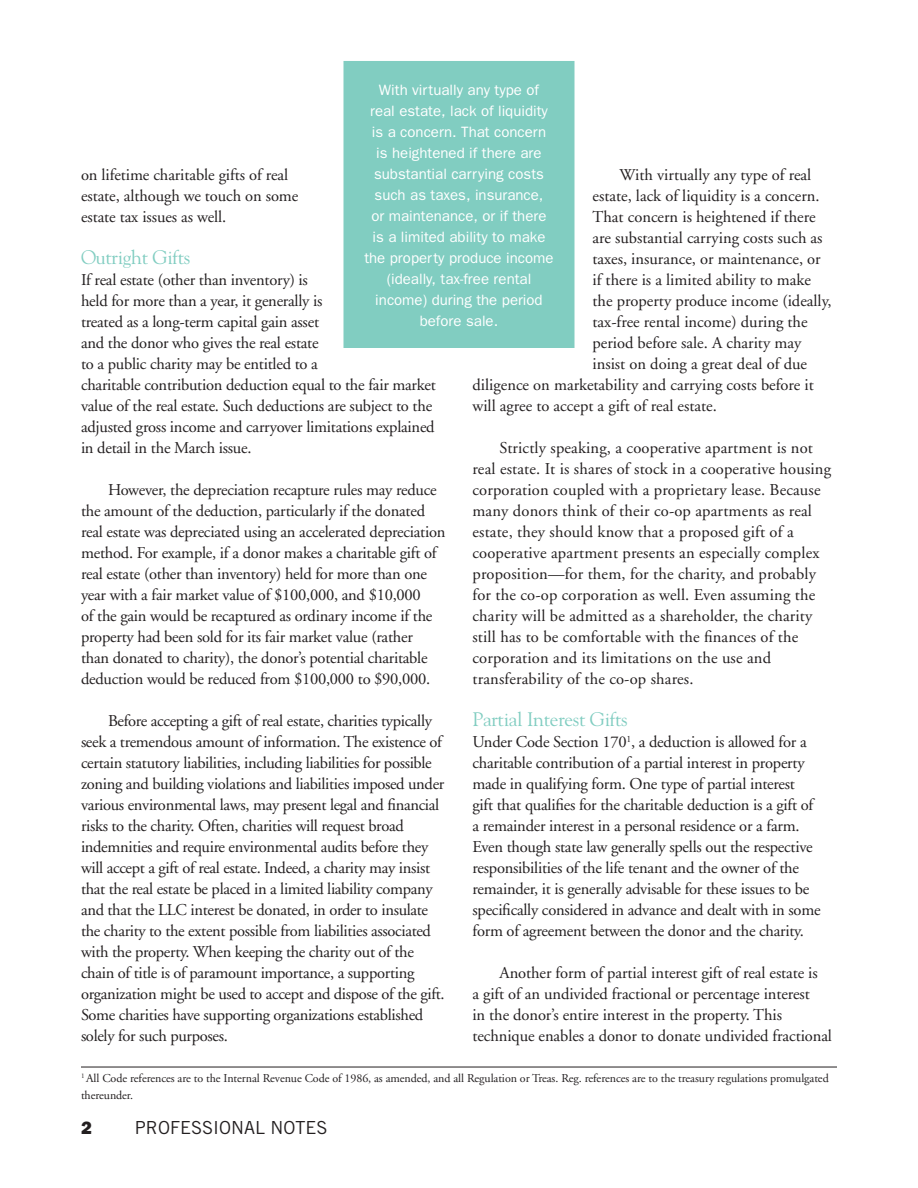
<style>
.page{position:relative;width:918px;height:1188px;background:#fff}
.page>*{position:absolute;margin:0;border:0;box-sizing:border-box;transform-origin:0 0}
.Subhead_big{font:19.5px "Goudy";color:#81cdc1}
.t1{font:18px "Trade Gothic";color:#231f20}
.t2{font:800 18px "Franklin Gothic";color:#231f20}
.text{font:16.5px/21px "Adobe Garamond";letter-spacing:-.015em;color:#231f20}
.text-2{font:16.5px/21px "Adobe Garamond";letter-spacing:.01em;color:#231f20}
.text_with_indent{font:16.5px/21px "Adobe Garamond";letter-spacing:-.005em;color:#231f20}
.box_text{font:15px/21px "Franklin Gothic";color:#fff;text-align:center}
.t3{font:12px/16.5px "Adobe Garamond";letter-spacing:-.005em;color:#231f20}
</style>
<div class="page">
<div style="left:351px;top:68px;width:216px;height:272px;background:#81cdc1"></div>
<div style="left:344px;top:61px;width:230px;height:287px;border:15px solid #81cdc1"></div>
<hr style="left:81px;top:1067px;width:756px;height:1px;background:#231f20">
<p class="box_text" style="left:364px;top:79px;width:191px">With virtually any type of<br>real estate, lack of liquidity is a concern. That concern is heightened if there are substantial carrying costs such as taxes, insurance,<br>or maintenance, or if there is a limited ability to make the property produce income (ideally, tax-free rental income) during the period before sale.</p>
<p class="text_with_indent" style="left:81px;top:165px;width:219px">on lifetime charitable gifts of real estate, although we touch on some estate tax issues as well.</p>
<p class="Subhead_big" style="left:81px;top:245px;width:111px">Outright Gifts</p>
<p class="text" style="left:81px;top:270px;width:356px">If real estate (other than inventory) is<br>held for more than a year, it generally is<br>treated as a long-term capital gain asset<br>and the donor who gives the real estate<br>to a public charity may be entitled to a<br>charitable contribution deduction equal to the fair market value of the real estate. Such deductions are subject to the adjusted gross income and carryover limitations explained in detail in the March issue.</p>
<p class="text" style="left:81px;top:480px;width:366px;text-indent:27px">However, the depreciation recapture rules may reduce the amount of the deduction, particularly if the donated real estate was depreciated using an accelerated depreciation method. For example, if a donor makes a charitable gift of real estate (other than inventory) held for more than one year with a fair market value of $100,000, and $10,000<br>of the gain would be recaptured as ordinary income if the property had been sold for its fair market value (rather<br>than donated to charity), the donor’s potential charitable deduction would be reduced from $100,000 to $90,000.</p>
<p class="text" style="left:81px;top:711px;width:365px;text-indent:27px">Before accepting a gift of real estate, charities typically seek a tremendous amount of information. The existence of certain statutory liabilities, including liabilities for possible zoning and building violations and liabilities imposed under various environmental laws, may present legal and financial risks to the charity. Often, charities will request broad indemnities and require environmental audits before they will accept a gift of real estate. Indeed, a charity may insist that the real estate be placed in a limited liability company and that the LLC interest be donated, in order to insulate the charity to the extent possible from liabilities associated with the property. When keeping the charity out of the chain of title is of paramount importance, a supporting organization might be used to accept and dispose of the gift.<br>Some charities have supporting organizations established solely for such purposes.</p>
<p class="t3" style="left:81px;top:1070px;width:749px"><sup>1</sup> All Code references are to the Internal Revenue Code of 1986, as amended, and all Regulation or Treas. Reg. references are to the treasury regulations promulgated thereunder.</p>
<p class="text" style="left:620px;top:165px;width:193px">With virtually any type of real</p>
<p class="text" style="left:593px;top:186px;width:229px">estate, lack of liquidity is a concern.</p>
<p class="text" style="left:593px;top:207px;width:225px">That concern is heightened if there</p>
<p class="text" style="left:593px;top:228px;width:232px">are substantial carrying costs such as</p>
<p class="text" style="left:593px;top:249px;width:230px">taxes, insurance, or maintenance, or</p>
<p class="text" style="left:593px;top:270px;width:220px">if there is a limited ability to make</p>
<p class="text" style="left:593px;top:291px;width:241px">the property produce income (ideally,</p>
<p class="text" style="left:593px;top:312px;width:217px">tax-free rental income) during the</p>
<p class="text" style="left:593px;top:333px;width:210px">period before sale. A charity may</p>
<p class="text" style="left:593px;top:354px;width:216px">insist on doing a great deal of due</p>
<p class="text" style="left:472px;top:375px;width:343px">diligence on marketability and carrying costs before it</p>
<p class="text" style="left:472px;top:396px;width:246px">will agree to accept a gift of real estate.</p>
<p class="text-2" style="left:472px;top:438px;width:360px;text-indent:27px">Strictly speaking, a cooperative apartment is not real estate. It is shares of stock in a cooperative housing corporation coupled with a proprietary lease. Because many donors think of their co-op apartments as real estate, they should know that a proposed gift of a cooperative apartment presents an especially complex proposition—for them, for the charity, and probably for the co-op corporation as well. Even assuming the charity will be admitted as a shareholder, the charity still has to be comfortable with the finances of the corporation and its limitations on the use and transferability of the co-op shares.</p>
<p class="Subhead_big" style="left:472px;top:707px;width:157px">Partial Interest Gifts</p>
<p class="text" style="left:472px;top:732px;width:350px">Under Code Section 170<sup>1</sup>, a deduction is allowed for a charitable contribution of a partial interest in property made in qualifying form. One type of partial interest<br>gift that qualifies for the charitable deduction is a gift of a remainder interest in a personal residence or a farm.<br>Even though state law generally spells out the respective responsibilities of the life tenant and the owner of the remainder, it is generally advisable for these issues to be specifically considered in advance and dealt with in some form of agreement between the donor and the charity.</p>
<p class="text_with_indent" style="left:472px;top:963px;width:361px;text-indent:27px">Another form of partial interest gift of real estate is<br>a gift of an undivided fractional or percentage interest<br>in the donor’s entire interest in the property. This technique enables a donor to donate undivided fractional</p>
<p class="t2" style="left:81px;top:1118px;width:12px">2</p>
<p class="t1" style="left:135px;top:1117px;width:194px">PROFESSIONAL NOTES</p>
</div>
